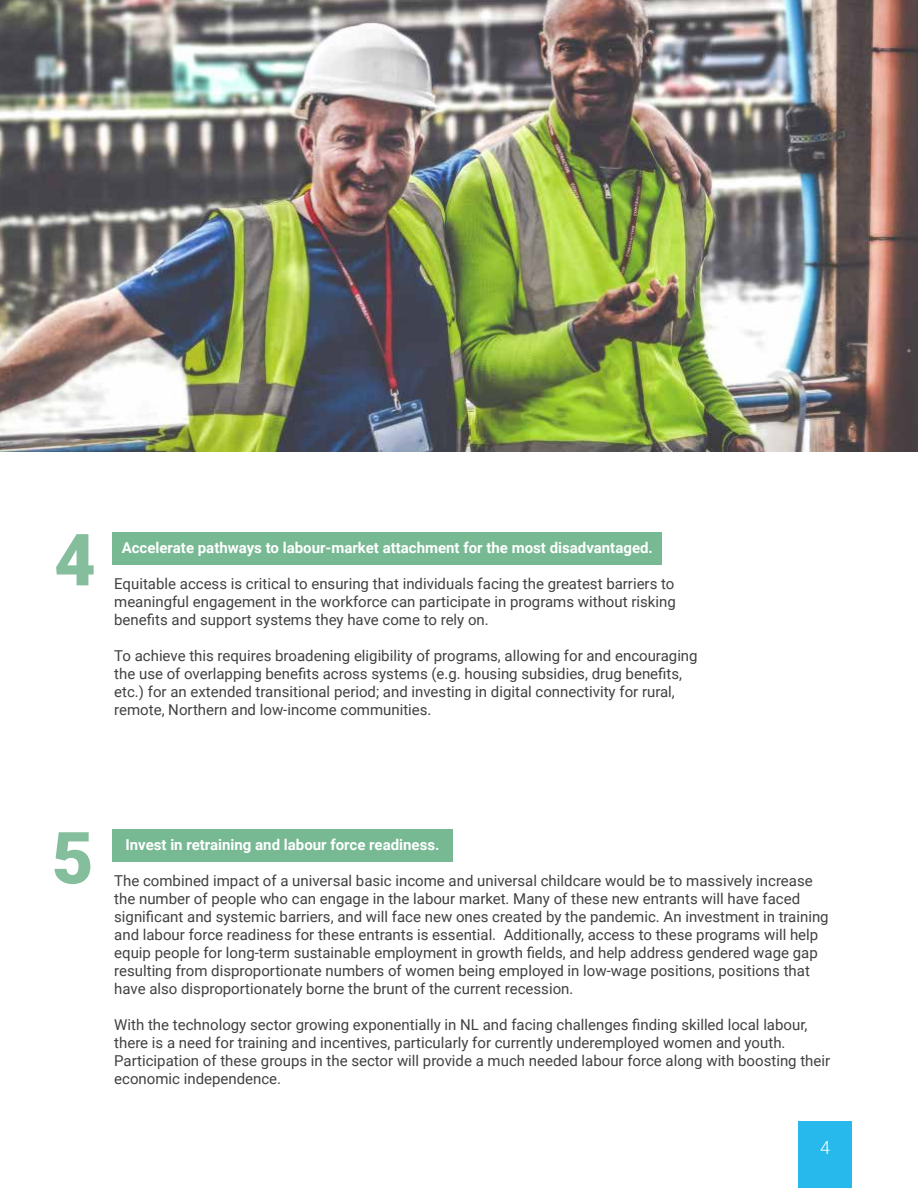
<style>
.page{position:relative;width:918px;height:1188px;background:#fff}
.page>*{position:absolute;margin:0;border:0;box-sizing:border-box;transform-origin:0 0}
.t1{font:900 72px "Roboto";color:#84be9c}
.t2{font:300 18px "Roboto";color:#fff}
.t3{font:15px/18px "Roboto";color:#414042}
.t4{font:700 15px "Roboto";color:#fff}
</style>
<div class="page">
<div style="left:798px;top:1121px;width:54px;height:67px;background:#28b9ec"></div>
<div style="left:112px;top:830px;width:341px;height:32px;background:#77b993"></div>
<div style="left:112px;top:532px;width:550px;height:32px;background:#77b993"></div>
<img style="left:0;top:0;width:918px;height:451px">
<h1 class="t1" style="left:54px;top:509px;width:43px">4</h1>
<p class="t4" style="left:122px;top:538px;width:533px">Accelerate pathways to labour-market attachment for the most disadvantaged.</p>
<p class="t3" style="left:114px;top:575px;width:563px;text-align:justify">Equitable access is critical to ensuring that individuals facing the greatest barriers to meaningful engagement in the workforce can participate in programs without risking benefits and support systems they have come to rely on.</p>
<p class="t3" style="left:114px;top:647px;width:585px">To achieve this requires broadening eligibility of programs, allowing for and encouraging the use of overlapping benefits across systems (e.g. housing subsidies, drug benefits, etc.) for an extended transitional period; and investing in digital connectivity for rural, remote, Northern and low-income communities.</p>
<h1 class="t1" style="left:52px;top:807px;width:43px">5</h1>
<p class="t4" style="left:125px;top:834px;width:316px">Invest in retraining and labour force readiness.</p>
<p class="t3" style="left:114px;top:871px;width:716px">The combined impact of a universal basic income and universal childcare would be to massively increase the number of people who can engage in the labour market. Many of these new entrants will have faced significant and systemic barriers, and will face new ones created by the pandemic. An investment in training and labour force readiness for these entrants is essential. Additionally, access to these programs will help equip people for long-term sustainable employment in growth fields, and help address gendered wage gap resulting from disproportionate numbers of women being employed in low-wage positions, positions that have also disproportionately borne the brunt of the current recession.</p>
<p class="t3" style="left:114px;top:1015px;width:718px">With the technology sector growing exponentially in NL and facing challenges finding skilled local labour, there is a need for training and incentives, particularly for currently underemployed women and youth.<br>Participation of these groups in the sector will provide a much needed labour force along with boosting their economic independence.</p>
<p class="t2" style="left:820px;top:1135px;width:11px">4</p>
</div>
